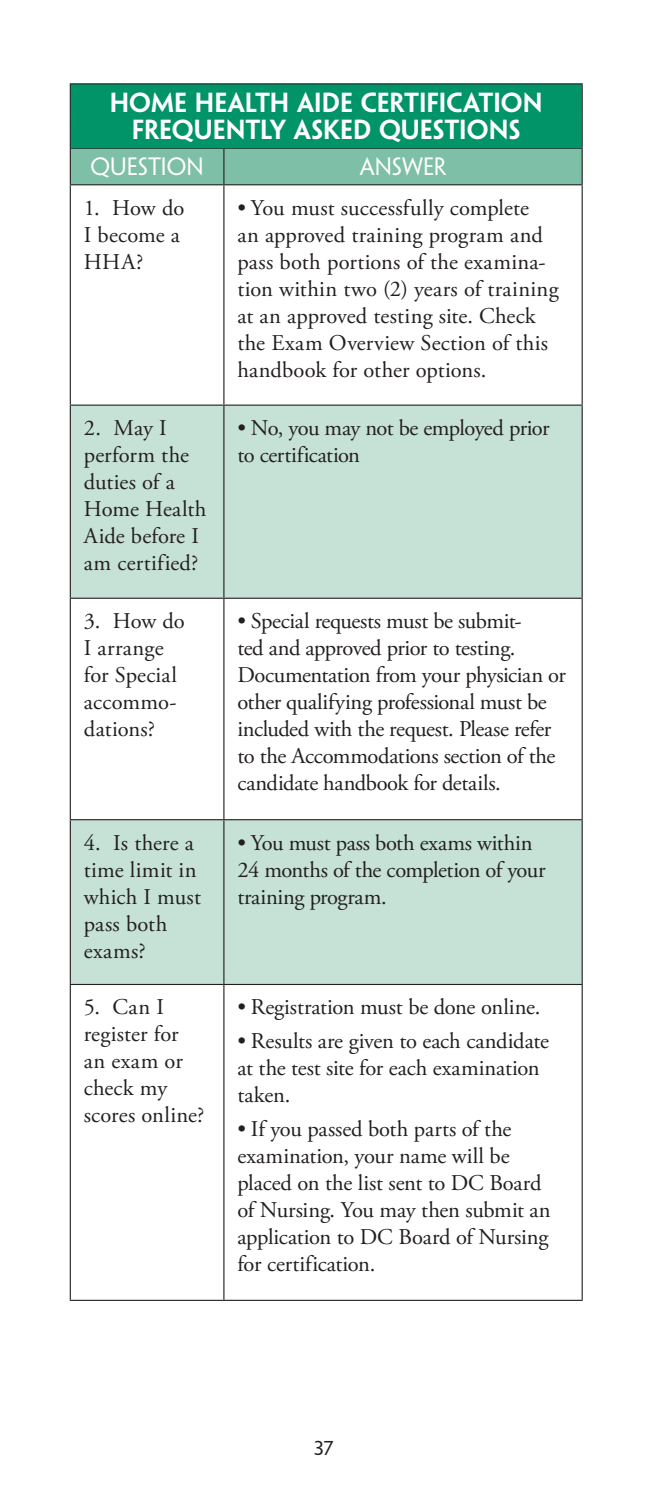
<style>
.page{position:relative;width:648px;height:1499px;background:#fff}
.page>*{position:absolute;margin:0;border:0;box-sizing:border-box;transform-origin:0 0}
.t1{font:600 24.75px/27px "Penumbra Sans Std";color:#fff;text-align:center}
.t2{font:22.5px/27px "Adobe Garamond Pro";letter-spacing:-.005em;color:#231f20}
.t3{font:22.5px/27px "Adobe Garamond Pro";letter-spacing:.015em;color:#231f20}
.t4{font:22.5px/27px "Adobe Garamond Pro";letter-spacing:-.025em;color:#231f20}
.t5{font:22.5px "Penumbra Sans Std";letter-spacing:.005em;color:#fff}
.t6{font:18px "Penumbra Sans Std";color:#231f20}
</style>
<div class="page">
<div style="left:71px;top:149px;width:511px;height:35px;background:#7dbfa7"></div>
<svg style="left:71px;top:406px;width:511px;height:578px;fill:#c6e1d5"></svg>
<hr style="left:70px;top:184px;width:154px;height:1px;background:#231f20">
<hr style="left:224px;top:184px;width:359px;height:1px;background:#231f20">
<hr style="left:70px;top:404px;width:154px;height:2px;background:#231f20">
<hr style="left:224px;top:404px;width:359px;height:2px;background:#231f20">
<hr style="left:70px;top:597px;width:154px;height:2px;background:#231f20">
<hr style="left:224px;top:597px;width:359px;height:2px;background:#231f20">
<hr style="left:70px;top:819px;width:154px;height:1px;background:#231f20">
<hr style="left:224px;top:819px;width:359px;height:1px;background:#231f20">
<hr style="left:70px;top:984px;width:154px;height:1px;background:#231f20">
<hr style="left:224px;top:984px;width:359px;height:1px;background:#231f20">
<hr style="left:70px;top:1299px;width:154px;height:1px;background:#231f20">
<hr style="left:224px;top:1299px;width:359px;height:1px;background:#231f20">
<hr style="left:70px;top:149px;width:1px;height:35px;background:#231f20">
<hr style="left:223px;top:149px;width:1px;height:35px;background:#231f20">
<hr style="left:582px;top:149px;width:1px;height:35px;background:#231f20">
<hr style="left:70px;top:185px;width:1px;height:219px;background:#231f20">
<hr style="left:223px;top:185px;width:1px;height:219px;background:#231f20">
<hr style="left:582px;top:185px;width:1px;height:219px;background:#231f20">
<hr style="left:70px;top:406px;width:1px;height:191px;background:#231f20">
<hr style="left:223px;top:406px;width:1px;height:191px;background:#231f20">
<hr style="left:582px;top:406px;width:1px;height:191px;background:#231f20">
<hr style="left:70px;top:599px;width:1px;height:220px;background:#231f20">
<hr style="left:223px;top:599px;width:1px;height:220px;background:#231f20">
<hr style="left:582px;top:599px;width:1px;height:220px;background:#231f20">
<hr style="left:70px;top:820px;width:1px;height:164px;background:#231f20">
<hr style="left:223px;top:820px;width:1px;height:164px;background:#231f20">
<hr style="left:582px;top:820px;width:1px;height:164px;background:#231f20">
<hr style="left:70px;top:985px;width:1px;height:314px;background:#231f20">
<hr style="left:223px;top:985px;width:1px;height:314px;background:#231f20">
<hr style="left:582px;top:985px;width:1px;height:314px;background:#231f20">
<hr style="left:70px;top:83px;width:154px;height:1px;background:#231f20">
<hr style="left:70px;top:84px;width:1px;height:64px;background:#231f20">
<hr style="left:224px;top:83px;width:359px;height:1px;background:#231f20">
<hr style="left:582px;top:84px;width:1px;height:64px;background:#231f20">
<hr style="left:70px;top:148px;width:154px;height:1px;background:#231f20">
<hr style="left:224px;top:148px;width:359px;height:1px;background:#231f20">
<div style="left:71px;top:85px;width:511px;height:36px;background:#009468"></div>
<div style="left:71px;top:112px;width:511px;height:36px;background:#009468"></div>
<p class="t1" style="left:110px;top:89px;width:434px">HOME HEALTH AIDE CERTIFICATION<br>FREQUENTLY ASKED QUESTIONS</p>
<p class="t5" style="left:90px;top:153px;width:115px">QUESTION</p>
<p class="t5" style="left:360px;top:153px;width:88px">ANSWER</p>
<p class="t2" style="left:84px;top:195px;width:102px">1. How do<br>I become a<br>HHA?</p>
<p class="t2" style="left:237px;top:195px;width:323px">• You must successfully complete<br>an approved training program and pass both portions of the examina&shy;tion within two (2) years of training at an approved testing site. Check the Exam Overview Section of this handbook for other options.</p>
<p class="t2" style="left:84px;top:415px;width:124px">2. May I perform the duties of a<br>Home Health<br>Aide before I am certified?</p>
<p class="t4" style="left:237px;top:415px;width:314px">• No, you may not be employed prior to certification</p>
<p class="t2" style="left:84px;top:608px;width:103px">3. How do<br>I arrange for Special accommo&shy;dations?</p>
<p class="t2" style="left:237px;top:608px;width:330px">• Special requests must be submit-<br>ted and approved prior to testing.<br>Documentation from your physician or other qualifying professional must be included with the request. Please refer to the Accommodations section of the candidate handbook for details.</p>
<p class="t3" style="left:84px;top:829px;width:119px">4. Is there a time limit in which I must pass both exams?</p>
<p class="t2" style="left:237px;top:829px;width:310px">• You must pass both exams within<br>24 months of the completion of your training program.</p>
<p class="t2" style="left:84px;top:994px;width:122px">5. Can I register for an exam or check my scores online?</p>
<p class="t2" style="left:237px;top:994px;width:304px">• Registration must be done online.</p>
<p class="t2" style="left:237px;top:1028px;width:313px">• Results are given to each candidate at the test site for each examination taken.</p>
<p class="t2" style="left:237px;top:1116px;width:315px">• If you passed both parts of the examination, your name will be placed on the list sent to DC Board of Nursing. You may then submit an application to DC Board of Nursing for certification.</p>
<p class="t6" style="left:315px;top:1437px;width:20px">37</p>
</div>
